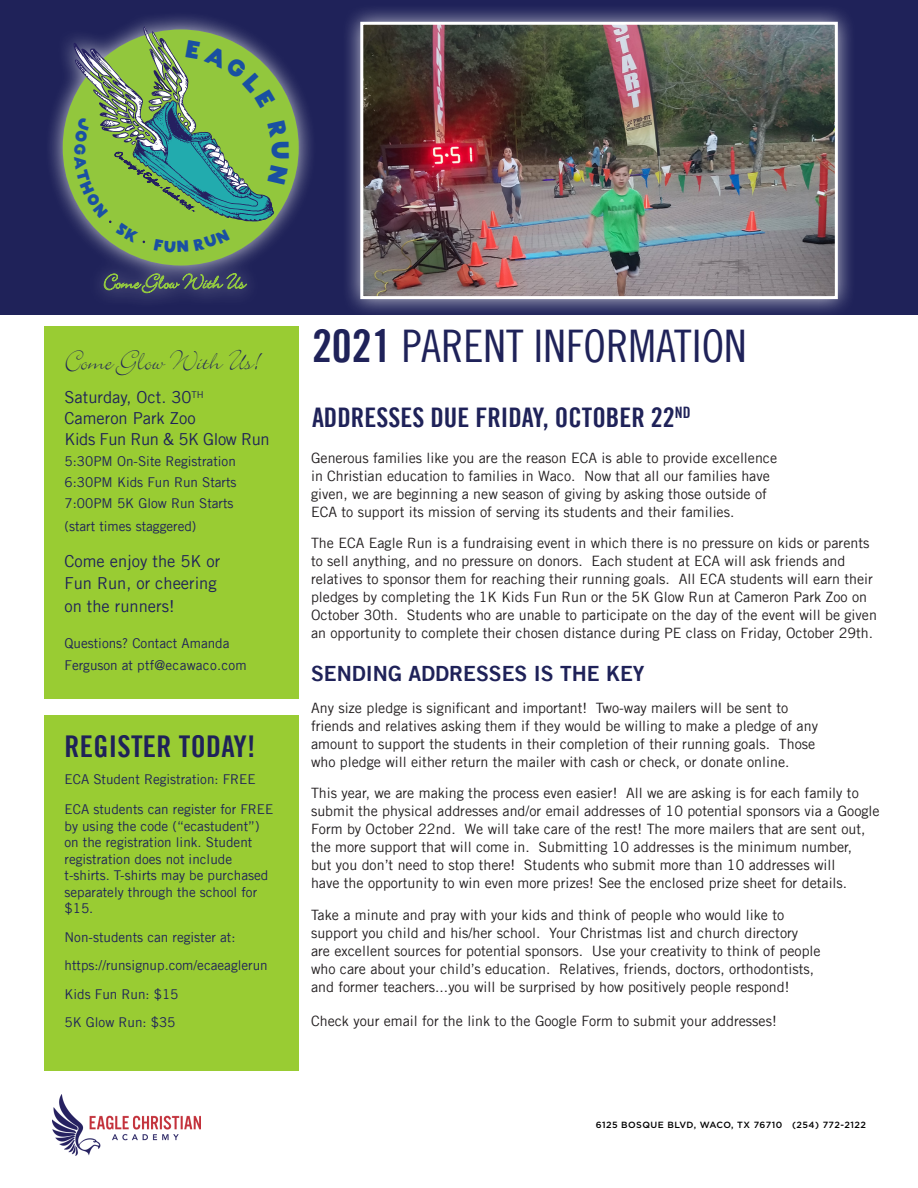
<style>
.page{position:relative;width:918px;height:1188px;background:#fff}
.page>*{position:absolute;margin:0;border:0;box-sizing:border-box;transform-origin:0 0}
.t1{font:45px "Trade Gothic LT Cond Eighteen";color:#1f2259}
.Body{font:30px "Bickley Script";color:#1f2259}
.t2{font:30px "Trade Gothic LT Bold Cond Twenty";letter-spacing:.01em;color:#1f2259}
.t3{font:27px "Trade Gothic LT Bold Cond Twenty";color:#1f2259}
.t4{font:21px "Trade Gothic LT Bold Two";color:#1f2259}
.Body-2{font:16.5px/21px "Trade Gothic LT";color:#1f2259}
.B2{font:16.5px/22.5px "Trade Gothic LT";color:#1f2259}
.Body-3{font:14.25px/18px "Trade Gothic LT";color:#231f20}
.Body-4{font:13.5px/16.5px "Trade Gothic LT";color:#1f2259;text-align:justify}
.B2-2{font:13.5px/22.5px "Trade Gothic LT";color:#1f2259}
.t5{font:500 9px "Gotham";letter-spacing:.05em;color:#000}
.s1{font-family:"Trade Gothic LT Bold Cond Twenty"}
</style>
<div class="page">
<img style="left:52px;top:1094px;width:148px;height:62px">
<div style="left:0;top:0;width:918px;height:315px;background:#1f2259"></div>
<div style="left:342px;top:3px;width:514px;height:315px;background:#fff;opacity:.75"></div>
<img style="left:364px;top:26px;width:470px;height:269px">
<div style="left:360px;top:22px;width:478px;height:277px;border:3px solid #fff"></div>
<div style="left:44px;top:326px;width:255px;height:373px;background:#9c3"></div>
<div style="left:44px;top:716px;width:255px;height:355px;background:#9c3"></div>
<div style="left:44px;top:10px;width:274px;height:301px;background:#fff;opacity:.75"></div>
<div style="left:63px;top:29px;width:236px;height:236px;background:#92c73d;border-radius:50%"></div>
<svg style="left:104px;top:273px;width:144px;height:22px"></svg>
<svg style="left:74px;top:27px;width:215px;height:225px"></svg>
<p class="Body" style="left:65px;top:346px;width:197px">Come Glow With Us!</p>
<p class="Body-2" style="left:65px;top:387px;width:207px">Saturday, Oct. 30<sup>TH<br></sup>Cameron Park Zoo<br>Kids Fun Run &amp; 5K Glow Run</p>
<p class="Body-4" style="left:65px;top:451px;width:174px;line-height:21px">5:30PM On-Site Registration 6:30PM Kids Fun Run Starts 7:00PM 5K Glow Run Starts</p>
<p class="Body-4" style="left:65px;top:518px;width:133px">(start times staggered)</p>
<p class="B2" style="left:65px;top:550px;width:157px">Come enjoy the 5K or<br>Fun Run, or cheering on the runners!</p>
<p class="B2-2" style="left:65px;top:632px;width:184px">Questions? Contact Amanda<br>Ferguson at ptf@ecawaco.com</p>
<h4 class="t2" style="left:65px;top:728px;width:192px">REGISTER TODAY!</h4>
<h4 class="Body-4" style="left:65px;top:771px;width:193px">ECA Student Registration: FREE</h4>
<p class="Body-4" style="left:65px;top:801px;width:210px;text-align:left">ECA students can register for FREE by using the code (“ecastudent”) on the registration link. Student registration does not include t-shirts. T-shirts may be purchased separately through the school for $15.</p>
<p class="Body-4" style="left:65px;top:929px;width:172px">Non-students can register at:</p>
<p class="Body-4" style="left:65px;top:957px;width:205px">https://runsignup.com/ecaeaglerun</p>
<p class="Body-4" style="left:65px;top:986px;width:116px">Kids Fun Run: $15</p>
<p class="Body-4" style="left:65px;top:1014px;width:112px">5K Glow Run: $35</p>
<p class="t1" style="left:312px;top:320px;width:436px"><span class="s1">2021</span> PARENT INFORMATION</p>
<p class="t3" style="left:312px;top:401px;width:380px">ADDRESSES DUE FRIDAY, OCTOBER 22<sup>ND</sup></p>
<p class="Body-3" style="left:311px;top:448px;width:468px">Generous families like you are the reason ECA is able to provide excellence in Christian education to families in Waco. Now that all our families have given, we are beginning a new season of giving by asking those outside of ECA to support its mission of serving its students and their families.</p>
<p class="Body-3" style="left:311px;top:534px;width:567px">The ECA Eagle Run is a fundraising event in which there is no pressure on kids or parents to sell anything, and no pressure on donors. Each student at ECA will ask friends and relatives to sponsor them for reaching their running goals. All ECA students will earn their pledges by completing the 1K Kids Fun Run or the 5K Glow Run at Cameron Park Zoo on October 30th. Students who are unable to participate on the day of the event will be given an opportunity to complete their chosen distance during PE class on Friday, October 29th.</p>
<h3 class="t4" style="left:311px;top:661px;width:335px">SENDING ADDRESSES IS THE KEY</h3>
<h3 class="Body-3" style="left:311px;top:698px;width:508px">Any size pledge is significant and important! Two-way mailers will be sent to friends and relatives asking them if they would be willing to make a pledge of any amount to support the students in their completion of their running goals. Those who pledge will either return the mailer with cash or check, or donate online.</h3>
<p class="Body-3" style="left:311px;top:784px;width:570px">This year, we are making the process even easier! All we are asking is for each family to submit the physical addresses and/or email addresses of 10 potential sponsors via a Google Form by October 22nd. We will take care of the rest! The more mailers that are sent out, the more support that will come in. Submitting 10 addresses is the minimum number,<br>but you don’t need to stop there! Students who submit more than 10 addresses will<br>have the opportunity to win even more prizes! See the enclosed prize sheet for details.</p>
<p class="Body-3" style="left:311px;top:905px;width:511px">Take a minute and pray with your kids and think of people who would like to support you child and his/her school. Your Christmas list and church directory are excellent sources for potential sponsors. Use your creativity to think of people who care about your child’s education. Relatives, friends, doctors, orthodontists, and former teachers...you will be surprised by how positively people respond!</p>
<p class="Body-3" style="left:311px;top:1012px;width:467px">Check your email for the link to the Google Form to submit your addresses!</p>
<p class="t5" style="left:596px;top:1119px;width:272px">6125 BOSQUE BLVD, WACO, TX 76710 (254) 772-2122</p>
</div>
